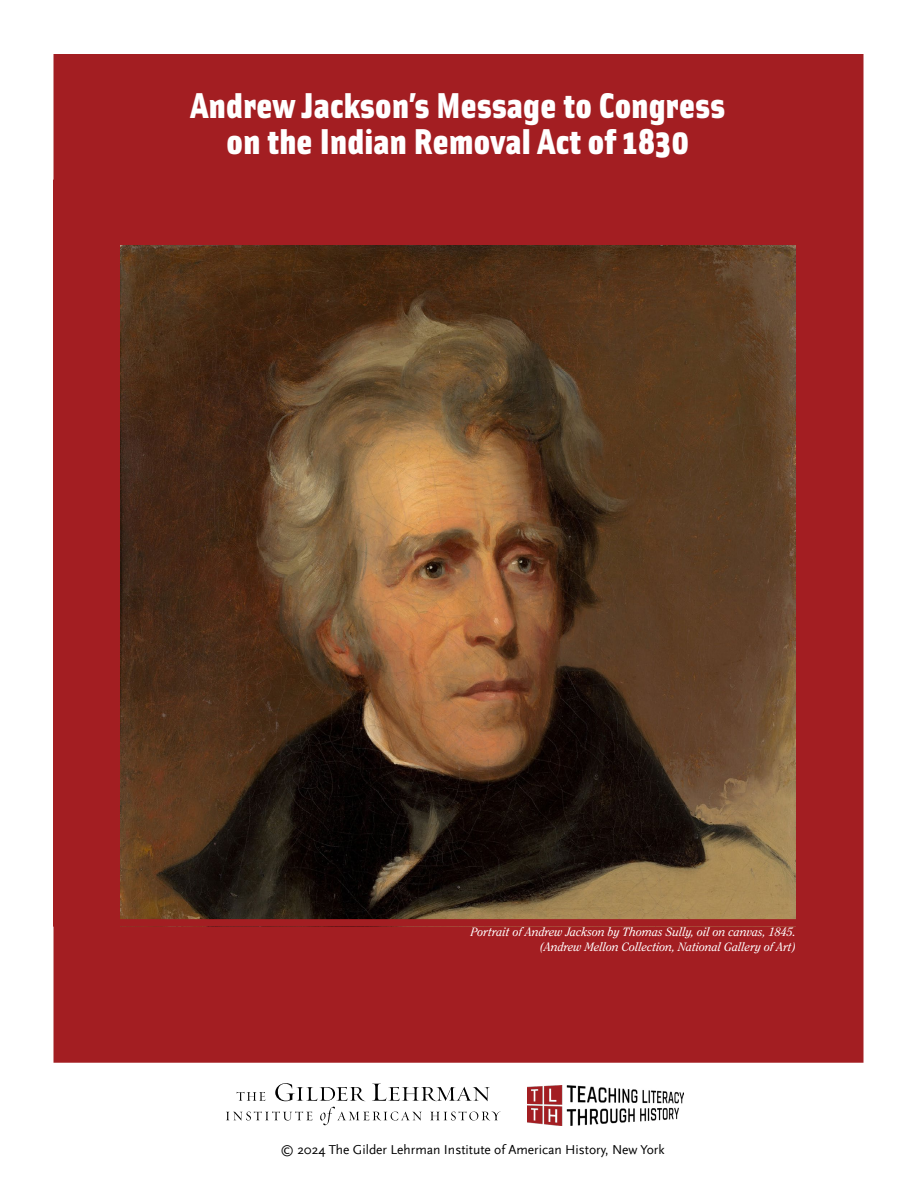
<style>
.page{position:relative;width:918px;height:1188px;background:#fff}
.page>*{position:absolute;margin:0;border:0;box-sizing:border-box;transform-origin:0 0}
.t1{font:900 36px/36px "Solex";letter-spacing:.01em;color:#fff;text-align:center}
.t2{font:13.5px "Scala Sans OT";color:#000}
.t3{font:italic 12px/15px "Clearface ITC Pro";color:#fff;text-align:right}
</style>
<div class="page">
<div style="left:54px;top:54px;width:810px;height:1009px;background:#a31e22"></div>
<img style="left:120px;top:246px;width:676px;height:672px">
<img style="left:275px;top:1083px;width:215px;height:18px">
<img style="left:528px;top:1086px;width:155px;height:40px">
<h1 class="t1" style="left:191px;top:85px;width:536px">Andrew Jackson’s Message to Congress on the Indian Removal Act of 1830</h1>
<p class="t3" style="left:471px;top:924px;width:327px">Portrait of Andrew Jackson by Thomas Sully, oil on canvas, 1845. (Andrew Mellon Collection, National Gallery of Art)</p>
<p class="t2" style="left:280px;top:1142px;width:386px">© 2024 The Gilder Lehrman Institute of American History, New York</p>
</div>
